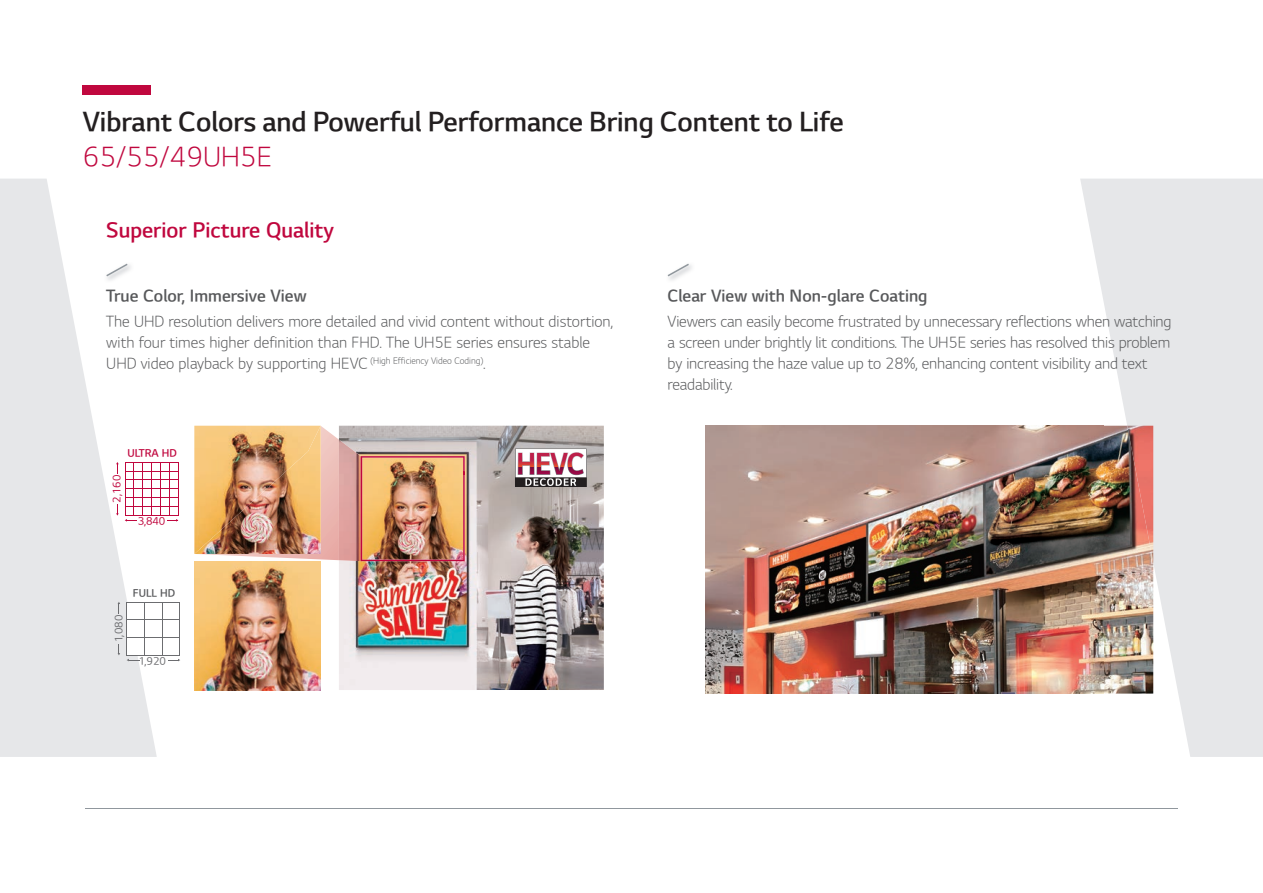
<style>
.page{position:relative;width:1263px;height:893px;background:#fff}
.page>*{position:absolute;margin:0;border:0;box-sizing:border-box;transform-origin:0 0}
.t1{font:27px "LG Sm Haotf TSB";color:#231f20}
.t2{font:27px "LG Sm Haotf TL";color:#c0073e}
.t3{font:21px "LG Sm Haotf TSB";color:#c0073e}
.t4{font:16.5px "LG Sm Haotf TSB";color:#57585a}
.t5{font:15px/21px "LG Sm Haotf TL";letter-spacing:-.01em;color:#57585a}
.t6{font:10.5px "LG Sm Haotf TR";color:#6c6d70}
.t7{font:10.5px "LG Sm Haotf TR";letter-spacing:-.01em;color:#c0073e}
.t8{font:10.5px "LG Sm Haotf TSB";color:#c0073e}
.t9{font:10.5px "LG Sm Haotf TSB";color:#57585a}
</style>
<div class="page">
<svg style="left:1080px;top:179px;width:183px;height:578px;fill:#e6e7e9"></svg>
<svg style="left:0;top:179px;width:157px;height:578px;fill:#e6e7e9"></svg>
<div style="left:83px;top:85px;width:68px;height:9px;background:#c0073e"></div>
<hr style="left:85px;top:808px;width:1093px;height:1px;background:#90979d">
<div style="left:127px;top:602px;width:53px;height:53px;background:#fff"></div>
<img style="left:667px;top:263px;width:25px;height:17px">
<svg style="left:668px;top:264px;width:21px;height:12px"></svg>
<img style="left:104px;top:262px;width:30px;height:21px">
<svg style="left:106px;top:264px;width:22px;height:12px"></svg>
<img style="left:339px;top:426px;width:265px;height:264px">
<hr style="left:119px;top:603px;width:1px;height:50px;background:#6c6d70">
<div style="left:115px;top:614px;width:12px;height:29px;background:#e6e7e9"></div>
<hr style="left:127px;top:602px;width:53px;height:1px;background:#6c6d70">
<hr style="left:180px;top:602px;width:1px;height:53px;background:#6c6d70">
<hr style="left:127px;top:602px;width:1px;height:53px;background:#6c6d70">
<hr style="left:162px;top:602px;width:1px;height:53px;background:#6c6d70">
<hr style="left:144px;top:602px;width:1px;height:53px;background:#6c6d70">
<hr style="left:127px;top:637px;width:53px;height:1px;background:#6c6d70">
<hr style="left:127px;top:619px;width:53px;height:1px;background:#6c6d70">
<hr style="left:127px;top:655px;width:53px;height:1px;background:#6c6d70">
<svg style="left:127px;top:659px;width:13px;height:2px"></svg>
<img style="left:194px;top:562px;width:127px;height:128px">
<hr style="left:178px;top:462px;width:1px;height:54px;background:#c0073e">
<svg style="left:116px;top:462px;width:3px;height:12px"></svg>
<hr style="left:125px;top:462px;width:1px;height:54px;background:#c0073e">
<hr style="left:142px;top:462px;width:1px;height:54px;background:#c0073e">
<hr style="left:151px;top:462px;width:1px;height:54px;background:#c0073e">
<hr style="left:134px;top:462px;width:1px;height:54px;background:#c0073e">
<hr style="left:169px;top:462px;width:1px;height:54px;background:#c0073e">
<hr style="left:160px;top:462px;width:1px;height:54px;background:#c0073e">
<hr style="left:125px;top:462px;width:53px;height:1px;background:#c0073e">
<hr style="left:125px;top:488px;width:53px;height:1px;background:#c0073e">
<hr style="left:125px;top:506px;width:53px;height:1px;background:#c0073e">
<hr style="left:125px;top:480px;width:53px;height:1px;background:#c0073e">
<hr style="left:125px;top:471px;width:53px;height:1px;background:#c0073e">
<hr style="left:125px;top:497px;width:53px;height:1px;background:#c0073e">
<hr style="left:125px;top:515px;width:53px;height:1px;background:#c0073e">
<hr style="left:127px;top:520px;width:50px;height:1px;background:#c0073e">
<div style="left:137px;top:517px;width:29px;height:13px;background:#fff"></div>
<svg style="left:200px;top:426px;width:139px;height:134px;background:#eec5c0"></svg>
<img style="left:339px;top:440px;width:22px;height:121px">
<img style="left:361px;top:456px;width:104px;height:105px">
<img style="left:194px;top:426px;width:127px;height:128px">
<svg style="left:116px;top:504px;width:3px;height:12px"></svg>
<svg style="left:168px;top:659px;width:12px;height:2px"></svg>
<img style="left:705px;top:426px;width:448px;height:268px">
<img style="left:1127px;top:426px;width:26px;height:137px">
<svg style="left:515px;top:448px;width:72px;height:39px"></svg>
<h1 class="t1" style="left:83px;top:108px;width:763px">Vibrant Colors and Powerful Performance Bring Content to Life</h1>
<h1 class="t2" style="left:83px;top:143px;width:191px">65/55/49UH5E</h1>
<h2 class="t3" style="left:106px;top:220px;width:229px">Superior Picture Quality</h2>
<p class="t4" style="left:106px;top:288px;width:202px">True Color, Immersive View</p>
<p class="t5" style="left:106px;top:312px;width:508px">The UHD resolution delivers more detailed and vivid content without distortion, with four times higher definition than FHD. The UH5E series ensures stable<br>UHD video playback by supporting HEVC <sup>(High</sup> <sup>Efficiency</sup> <sup>Video</sup> <sup>Coding)</sup>.</p>
<p class="t8" style="left:127px;top:448px;width:51px">ULTRA HD</p>
<p class="t7" style="left:112px;top:502px;width:29px;rotate:-90deg">2,160</p>
<p class="t7" style="left:138px;top:516px;width:29px">3,840</p>
<p class="t6" style="left:114px;top:642px;width:29px;rotate:-90deg">1,080</p>
<p class="t9" style="left:133px;top:588px;width:44px">FULL HD</p>
<p class="t6" style="left:139px;top:656px;width:29px">1,920</p>
<p class="t4" style="left:668px;top:288px;width:261px">Clear View with Non-glare Coating</p>
<p class="t5" style="left:668px;top:311px;width:505px">Viewers can easily become frustrated by unnecessary reflections when watching a screen under brightly lit conditions. The UH5E series has resolved this problem by increasing the haze value up to 28%, enhancing content visibility and text readability.</p>
</div>
